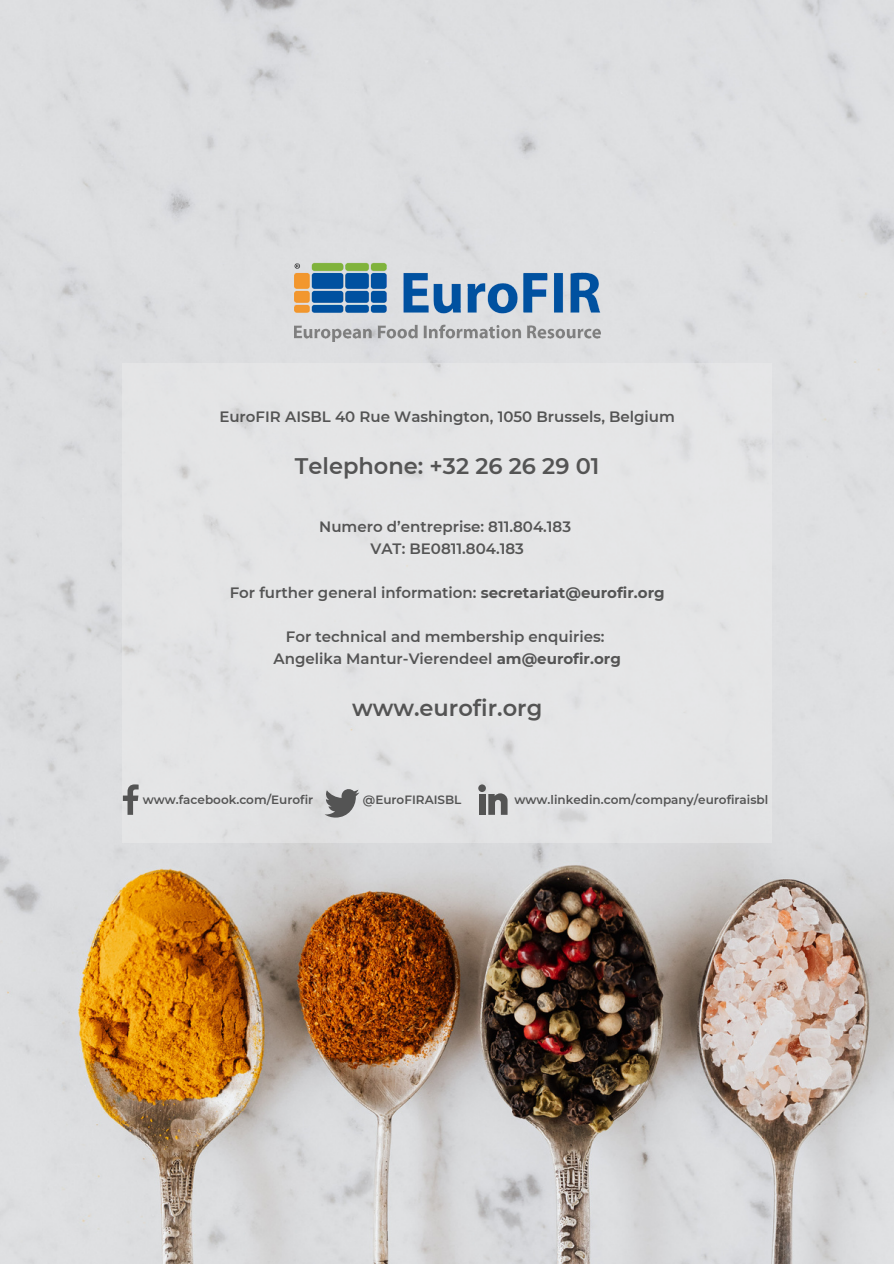
<style>
.page{position:relative;width:894px;height:1264px;background:#fff}
.page>*{position:absolute;margin:0;border:0;box-sizing:border-box;transform-origin:0 0}
.t1{font:600 22.5px "Montserrat";color:#545454}
.t2{font:600 15px/22px "Montserrat";color:#545454;text-align:center}
.t3{font:600 12px "Montserrat";color:#545454}
.s1{font-weight:700}
</style>
<div class="page">
<img style="left:0;top:0;width:893px;height:1263px">
<div style="left:123px;top:363px;width:648px;height:480px;background:#e4e5e6"></div>
<img style="left:294px;top:261px;width:306px;height:80px">
<svg style="left:123px;top:784px;width:16px;height:30px"></svg>
<svg style="left:324px;top:789px;width:35px;height:28px"></svg>
<div style="left:478px;top:794px;width:7px;height:20px;background:#545454"></div>
<div style="left:478px;top:784px;width:8px;height:8px;background:#545454;border-radius:50%"></div>
<svg style="left:488px;top:793px;width:19px;height:21px"></svg>
<p class="t2" style="left:219px;top:405px;width:457px">EuroFIR AISBL 40 Rue Washington, 1050 Brussels, Belgium</p>
<h1 class="t1" style="left:295px;top:452px;width:306px">Telephone: +32 26 26 29 01</h1>
<p class="t2" style="left:319px;top:515px;width:253px">Numero d’entreprise: 811.804.183<br>VAT: BE0811.804.183</p>
<p class="t2" style="left:230px;top:581px;width:436px">For further general information: <span class="s1">secretariat@eurofir.org</span></p>
<p class="t2" style="left:273px;top:626px;width:349px">For technical and membership enquiries:<br>Angelika Mantur-Vierendeel <span class="s1">am@eurofir.org</span></p>
<h1 class="t1" style="left:352px;top:694px;width:192px">www.eurofir.org</h1>
<p class="t3" style="left:143px;top:792px;width:172px">www.facebook.com/Eurofir</p>
<p class="t3" style="left:363px;top:792px;width:100px">@EuroFIRAISBL</p>
<p class="t3" style="left:514px;top:792px;width:255px">www.linkedin.com/company/eurofiraisbl</p>
</div>
